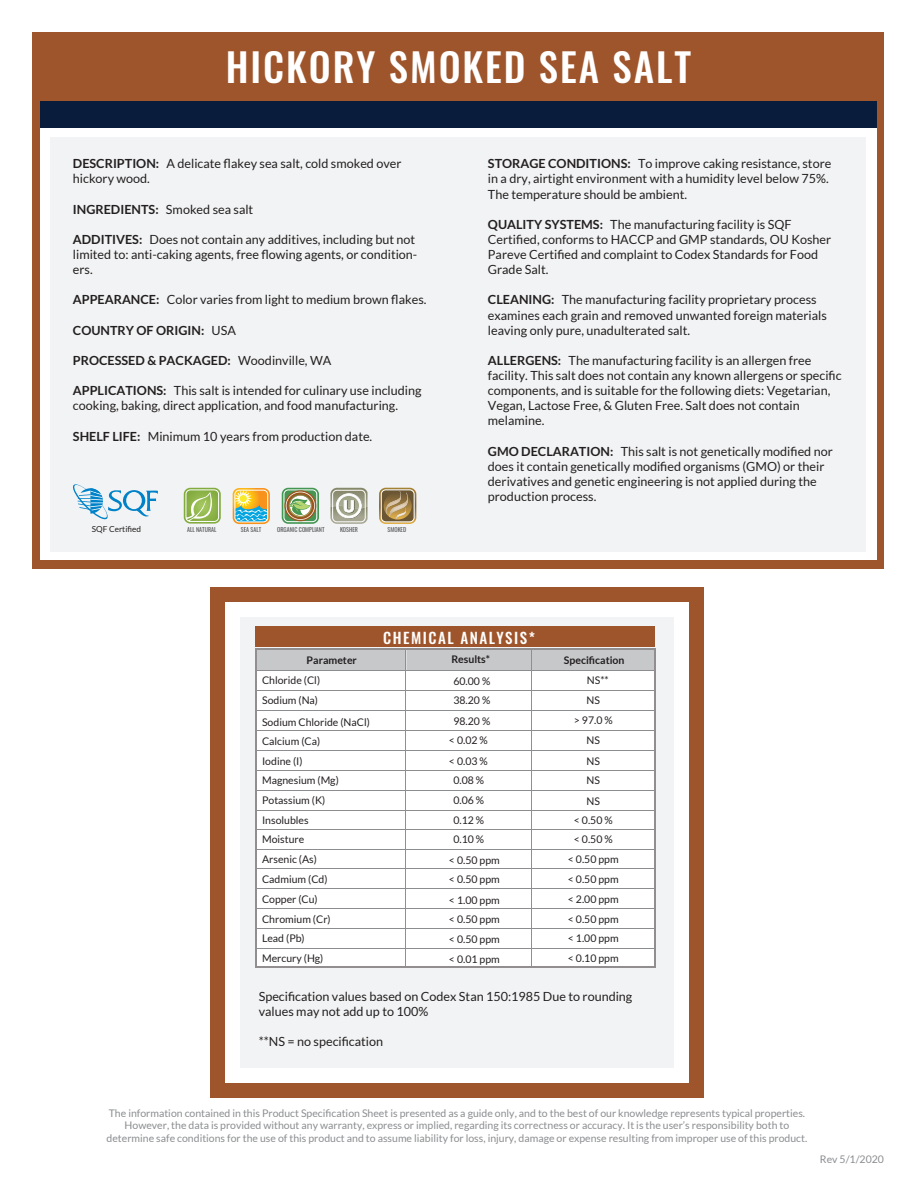
<style>
.page{position:relative;width:918px;height:1188px;background:#fff}
.page>*{position:absolute;margin:0;border:0;box-sizing:border-box;transform-origin:0 0}
.t1{font:500 39px "Oswald";letter-spacing:.05em;color:#fff}
.t2{font:500 15px "Oswald";letter-spacing:.1em;color:#fff}
.t3{font:12.6px/15.1px "Lato";color:#231f20}
.t4{font:700 12.6px "Lato";color:#231f20}
.t5{font:10.5px/12.6px "Lato";color:#8b8d90;text-align:center}
.t6{font:10.5px/19.6px "Lato";color:#231f20}
.t7{font:700 10.5px "Lato";color:#231f20}
.t8{font:8.25px "Lato";color:#231f20}
.t9{font:6px "Oswald";color:#57585a}
.s1{font-weight:700}
.s2{font-weight:400}
</style>
<div class="page">
<div style="left:210px;top:587px;width:493px;height:511px;background:#9f552b"></div>
<div style="left:225px;top:602px;width:463px;height:481px;background:#fff"></div>
<div style="left:240px;top:617px;width:433px;height:451px;background:#f2f3f4"></div>
<div style="left:255px;top:649px;width:399px;height:319px;background:#fff"></div>
<div style="left:255px;top:626px;width:400px;height:21px;background:#9f552b"></div>
<hr style="left:255px;top:810px;width:2px;height:157px;background:#928d8e">
<svg style="left:255px;top:649px;width:400px;height:162px"></svg>
<hr style="left:255px;top:967px;width:122px;height:1px;background:#928d8e">
<hr style="left:377px;top:967px;width:90px;height:1px;background:#928d8e">
<hr style="left:467px;top:967px;width:111px;height:1px;background:#928d8e">
<hr style="left:578px;top:967px;width:77px;height:1px;background:#928d8e">
<hr style="left:405px;top:649px;width:1px;height:318px;background:#928d8e">
<hr style="left:255px;top:810px;width:399px;height:1px;background:#8b8d90">
<hr style="left:654px;top:811px;width:1px;height:157px;background:#928d8e">
<hr style="left:257px;top:690px;width:397px;height:1px;background:#8b8d90">
<hr style="left:257px;top:710px;width:397px;height:1px;background:#8b8d90">
<hr style="left:257px;top:730px;width:397px;height:1px;background:#8b8d90">
<hr style="left:257px;top:750px;width:397px;height:1px;background:#8b8d90">
<hr style="left:257px;top:770px;width:397px;height:1px;background:#8b8d90">
<hr style="left:257px;top:790px;width:397px;height:1px;background:#8b8d90">
<hr style="left:256px;top:949px;width:399px;height:1px;background:#8b8d90">
<hr style="left:257px;top:829px;width:397px;height:1px;background:#8b8d90">
<hr style="left:257px;top:849px;width:397px;height:1px;background:#8b8d90">
<hr style="left:257px;top:869px;width:397px;height:1px;background:#8b8d90">
<hr style="left:257px;top:889px;width:397px;height:1px;background:#8b8d90">
<hr style="left:257px;top:908px;width:397px;height:1px;background:#8b8d90">
<hr style="left:257px;top:928px;width:397px;height:1px;background:#8b8d90">
<hr style="left:531px;top:650px;width:1px;height:318px;background:#928d8e">
<hr style="left:406px;top:649px;width:125px;height:1px;background:#928d8e">
<hr style="left:255px;top:649px;width:151px;height:1px;background:#928d8e">
<div style="left:33px;top:32px;width:851px;height:536px;background:#9f552b"></div>
<div style="left:40px;top:128px;width:837px;height:432px;background:#fff"></div>
<div style="left:40px;top:101px;width:836px;height:27px;background:#0a1c3c"></div>
<div style="left:51px;top:137px;width:815px;height:415px;background:#f2f3f4"></div>
<svg style="left:73px;top:484px;width:85px;height:35px"></svg>
<svg style="left:184px;top:488px;width:37px;height:36px"></svg>
<svg style="left:282px;top:488px;width:37px;height:36px"></svg>
<svg style="left:283px;top:489px;width:34px;height:33px"></svg>
<svg style="left:330px;top:488px;width:38px;height:36px"></svg>
<svg style="left:233px;top:488px;width:37px;height:36px"></svg>
<svg style="left:379px;top:488px;width:37px;height:36px"></svg>
<h1 class="t1" style="left:226px;top:32px;width:467px">HICKORY SMOKED SEA SALT</h1>
<p class="t3" style="left:73px;top:156px;width:330px"><span class="s1">DESCRIPTION:</span> A delicate flakey sea salt, cold smoked over hickory wood.</p>
<p class="t3" style="left:73px;top:202px;width:182px"><span class="s1">INGREDIENTS:</span> Smoked sea salt</p>
<p class="t3" style="left:73px;top:232px;width:346px"><span class="s1">ADDITIVES:</span> Does not contain any additives, including but not limited to: anti-caking agents, free flowing agents, or condition&shy;ers.</p>
<p class="t3" style="left:73px;top:292px;width:355px"><span class="s1">APPEARANCE:</span> Color varies from light to medium brown flakes.</p>
<p class="t4" style="left:73px;top:323px;width:165px">COUNTRY OF ORIGIN: <span class="s2">USA</span></p>
<p class="t4" style="left:73px;top:353px;width:260px">PROCESSED &amp; PACKAGED: <span class="s2">Woodinville, WA</span></p>
<p class="t3" style="left:73px;top:383px;width:350px"><span class="s1">APPLICATIONS:</span> This salt is intended for culinary use including cooking, baking, direct application, and food manufacturing.</p>
<p class="t3" style="left:73px;top:428px;width:301px"><span class="s1">SHELF LIFE:</span> Minimum 10 years from production date.</p>
<p class="t8" style="left:92px;top:525px;width:51px">SQF Certified</p>
<p class="t9" style="left:187px;top:524px;width:31px">ALL NATURAL</p>
<p class="t9" style="left:241px;top:525px;width:22px">SEA SALT</p>
<p class="t9" style="left:277px;top:525px;width:49px">ORGANIC COMPLIANT</p>
<p class="t9" style="left:340px;top:524px;width:19px">KOSHER</p>
<p class="t9" style="left:388px;top:525px;width:20px">SMOKED</p>
<p class="t3" style="left:488px;top:156px;width:345px"><span class="s1">STORAGE CONDITIONS:</span> To improve caking resistance, store in a dry, airtight environment with a humidity level below 75%.<br>The temperature should be ambient.</p>
<p class="t3" style="left:488px;top:217px;width:345px"><span class="s1">QUALITY SYSTEMS:</span> The manufacturing facility is SQF Certified, conforms to HACCP and GMP standards, OU Kosher Pareve Certified and complaint to Codex Standards for Food Grade Salt.</p>
<p class="t3" style="left:488px;top:292px;width:341px"><span class="s1">CLEANING:</span> The manufacturing facility proprietary process examines each grain and removed unwanted foreign materials leaving only pure, unadulterated salt.</p>
<p class="t3" style="left:488px;top:353px;width:355px"><span class="s1">ALLERGENS:</span> The manufacturing facility is an allergen free facility. This salt does not contain any known allergens or specific components, and is suitable for the following diets: Vegetarian, Vegan, Lactose Free, &amp; Gluten Free. Salt does not contain melamine.</p>
<p class="t3" style="left:488px;top:443px;width:346px"><span class="s1">GMO DECLARATION:</span> This salt is not genetically modified nor does it contain genetically modified organisms (GMO) or their derivatives and genetic engineering is not applied during the production process.</p>
<p class="t2" style="left:383px;top:624px;width:153px">CHEMICAL ANALYSIS*</p>
<p class="t7" style="left:307px;top:654px;width:52px">Parameter</p>
<p class="t7" style="left:451px;top:653px;width:40px">Results*</p>
<p class="t7" style="left:564px;top:654px;width:62px">Specification</p>
<p class="t6" style="left:262px;top:671px;width:60px">Chloride (Cl)<br>Sodium (Na)</p>
<p class="t6" style="left:262px;top:732px;width:78px">Calcium (Ca)<br>Iodine (I)<br>Magnesium (Mg)<br>Potassium (K)<br>Insolubles<br>Moisture</p>
<p class="t6" style="left:587px;top:671px;width:23px">NS**</p>
<p class="t6" style="left:587px;top:691px;width:15px">NS</p>
<p class="t6" style="left:574px;top:711px;width:40px">&gt; 97.0 %</p>
<p class="t6" style="left:587px;top:731px;width:15px">NS</p>
<p class="t6" style="left:587px;top:751px;width:15px">NS</p>
<p class="t6" style="left:587px;top:771px;width:15px">NS</p>
<p class="t6" style="left:587px;top:791px;width:15px">NS</p>
<p class="t6" style="left:568px;top:810px;width:52px;text-align:center">&lt; 0.50 %<br>&lt; 0.50 %<br>&lt; 0.50 ppm &lt; 0.50 ppm &lt; 2.00 ppm &lt; 0.50 ppm &lt; 1.00 ppm &lt; 0.10 ppm</p>
<p class="t6" style="left:453px;top:672px;width:38px;line-height:19.2px">60.00 %<br>38.20 %</p>
<p class="t6" style="left:449px;top:711px;width:43px;text-align:center">98.20 % &lt; 0.02 % &lt; 0.03 %</p>
<p class="t6" style="left:453px;top:770px;width:32px;line-height:20.5px">0.08 %<br>0.06 %</p>
<p class="t6" style="left:453px;top:810px;width:32px">0.12 %<br>0.10 %</p>
<p class="t6" style="left:449px;top:850px;width:52px;text-align:justify">&lt; 0.50 ppm &lt; 0.50 ppm &lt; 1.00 ppm</p>
<p class="t6" style="left:449px;top:909px;width:52px;line-height:20.5px">&lt; 0.50 ppm &lt; 0.50 ppm</p>
<p class="t6" style="left:449px;top:949px;width:52px">&lt; 0.01 ppm</p>
<p class="t3" style="left:259px;top:989px;width:375px">Specification values based on Codex Stan 150:1985 Due to rounding values may not add up to 100%</p>
<p class="t3" style="left:259px;top:1034px;width:126px">**NS = no specification</p>
<p class="t6" style="left:262px;top:712px;width:109px">Sodium Chloride (NaCl)</p>
<p class="t6" style="left:262px;top:849px;width:70px">Arsenic (As)<br>Cadmium (Cd)<br>Copper (Cu)<br>Chromium (Cr)<br>Lead (Pb)<br>Mercury (Hg)</p>
<p class="t5" style="left:107px;top:1107px;width:702px">The information contained in this Product Specification Sheet is presented as a guide only, and to the best of our knowledge represents typical properties.<br>However, the data is provided without any warranty, express or implied, regarding its correctness or accuracy. It is the user’s responsibility both to determine safe conditions for the use of this product and to assume liability for loss, injury, damage or expense resulting from improper use of this product.</p>
<p class="t5" style="left:820px;top:1153px;width:66px">Rev 5/1/2020</p>
</div>
